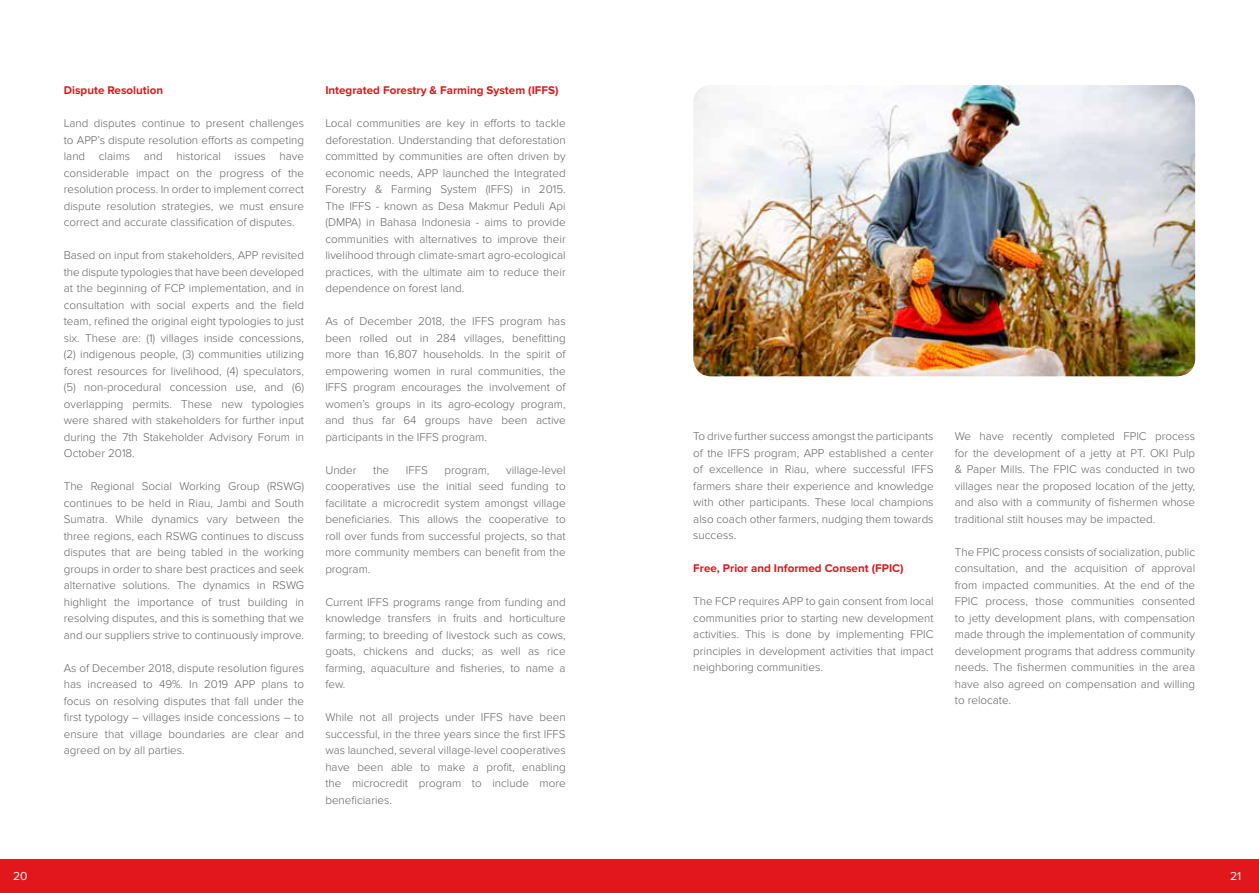
<style>
.page{position:relative;width:1259px;height:893px;background:#fff}
.page>*{position:absolute;margin:0;border:0;box-sizing:border-box;transform-origin:0 0}
.t1{font:12px "Proxima Nova";color:#fff}
.t2{font:300 11.7px/16.5px "Proxima Nova";color:#646363;text-align:justify}
.t3{font:700 11.7px "Proxima Nova";color:#e1171c}
</style>
<div class="page">
<div style="left:0;top:860px;width:1259px;height:33px;background:#e1171c"></div>
<img style="left:693px;top:85px;width:502px;height:291px">
<p class="t3" style="left:64px;top:84px;width:101px">Dispute Resolution</p>
<p class="t2" style="left:64px;top:115px;width:242px">Land disputes continue to present challenges to APP’s dispute resolution efforts as competing land claims and historical issues have considerable impact on the progress of the resolution process. In order to implement correct dispute resolution strategies, we must ensure correct and accurate classification of disputes.</p>
<p class="t2" style="left:64px;top:247px;width:242px">Based on input from stakeholders, APP revisited the dispute typologies that have been developed at the beginning of FCP implementation, and in consultation with social experts and the field team, refined the original eight typologies to just six. These are: (1) villages inside concessions, (2) indigenous people, (3) communities utilizing forest resources for livelihood, (4) speculators, (5) non-procedural concession use, and (6) overlapping permits. These new typologies were shared with stakeholders for further input during the 7th Stakeholder Advisory Forum in October 2018.</p>
<p class="t2" style="left:64px;top:478px;width:242px">The Regional Social Working Group (RSWG) continues to be held in Riau, Jambi and South Sumatra. While dynamics vary between the three regions, each RSWG continues to discuss disputes that are being tabled in the working groups in order to share best practices and seek alternative solutions. The dynamics in RSWG highlight the importance of trust building in resolving disputes, and this is something that we and our suppliers strive to continuously improve.</p>
<p class="t2" style="left:64px;top:660px;width:242px">As of December 2018, dispute resolution figures has increased to 49%. In 2019 APP plans to focus on resolving disputes that fall under the first typology – villages inside concessions – to ensure that village boundaries are clear and agreed on by all parties.</p>
<p class="t3" style="left:325px;top:83px;width:235px">Integrated Forestry &amp; Farming System (IFFS)</p>
<p class="t2" style="left:325px;top:115px;width:242px">Local communities are key in efforts to tackle deforestation. Understanding that deforestation committed by communities are often driven by economic needs, APP launched the Integrated Forestry &amp; Farming System (IFFS) in 2015.<br>The IFFS - known as Desa Makmur Peduli Api (DMPA) in Bahasa Indonesia - aims to provide communities with alternatives to improve their livelihood through climate-smart agro-ecological practices, with the ultimate aim to reduce their dependence on forest land.</p>
<p class="t2" style="left:325px;top:313px;width:242px">As of December 2018, the IFFS program has been rolled out in 284 villages, benefitting more than 16,807 households. In the spirit of empowering women in rural communities, the IFFS program encourages the involvement of women’s groups in its agro-ecology program, and thus far 64 groups have been active participants in the IFFS program.</p>
<p class="t2" style="left:325px;top:462px;width:33px">Under</p>
<p class="t2" style="left:373px;top:462px;width:18px">the</p>
<p class="t2" style="left:406px;top:462px;width:23px">IFFS</p>
<p class="t2" style="left:444px;top:462px;width:47px">program,</p>
<p class="t2" style="left:325px;top:462px;width:242px;text-indent:181px">village-level cooperatives use the initial seed funding to facilitate a microcredit system amongst village beneficiaries. This allows the cooperative to roll over funds from successful projects, so that more community members can benefit from the program.</p>
<p class="t2" style="left:325px;top:594px;width:242px">Current IFFS programs range from funding and knowledge transfers in fruits and horticulture farming; to breeding of livestock such as cows, goats, chickens and ducks; as well as rice farming, aquaculture and fisheries, to name a few.</p>
<p class="t2" style="left:325px;top:709px;width:242px">While not all projects under IFFS have been successful, in the three years since the first IFFS was launched, several village-level cooperatives have been able to make a profit, enabling the microcredit program to include more beneficiaries.</p>
<p class="t2" style="left:693px;top:428px;width:242px">To drive further success amongst the participants of the IFFS program, APP established a center of excellence in Riau, where successful IFFS farmers share their experience and knowledge with other participants. These local champions also coach other farmers, nudging them towards success.</p>
<p class="t3" style="left:693px;top:562px;width:212px">Free, Prior and Informed Consent (FPIC)</p>
<p class="t2" style="left:693px;top:593px;width:242px">The FCP requires APP to gain consent from local communities prior to starting new development activities. This is done by implementing FPIC principles in development activities that impact neighboring communities.</p>
<p class="t2" style="left:955px;top:428px;width:242px">We have recently completed FPIC process for the development of a jetty at PT. OKI Pulp &amp; Paper Mills. The FPIC was conducted in two villages near the proposed location of the jetty, and also with a community of fishermen whose traditional stilt houses may be impacted.</p>
<p class="t2" style="left:955px;top:544px;width:242px">The FPIC process consists of socialization, public consultation, and the acquisition of approval from impacted communities. At the end of the FPIC process, those communities consented to jetty development plans, with compensation made through the implementation of community development programs that address community needs. The fishermen communities in the area have also agreed on compensation and willing to relocate.</p>
<p class="t1" style="left:13px;top:869px;width:16px">20</p>
<p class="t1" style="left:1230px;top:869px;width:13px">21</p>
</div>
